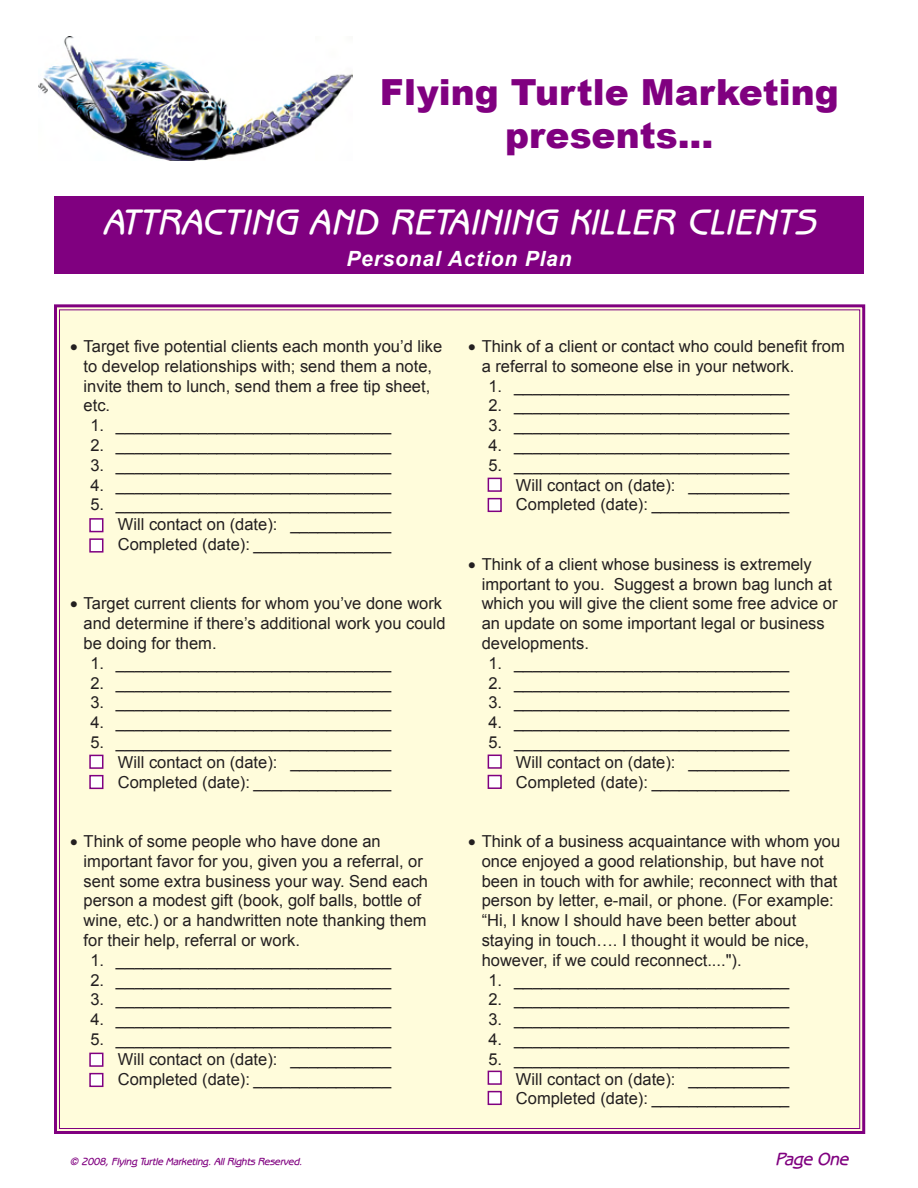
<style>
.page{position:relative;width:918px;height:1188px;background:#fff}
.page>*{position:absolute;margin:0;border:0;box-sizing:border-box;transform-origin:0 0}
.t1{font:italic 700 36px "Beagle";letter-spacing:.04em;color:#fff}
.t2{font:900 36px/43.2px "Arial";color:#800080;text-align:center}
.t3{font:italic 700 21px "Arial";letter-spacing:.04em;color:#fff}
.t4{font:italic 700 18px "Beagle";color:#800080}
.t5{font:16.5px/19.8px "Arial";color:#231f20}
.t6{font:italic 700 10.5px "Beagle";color:#800080}
</style>
<div class="page">
<div style="left:54px;top:196px;width:810px;height:78px;background:#800080"></div>
<div style="left:54px;top:304px;width:812px;height:830px;background:#fffcdb"></div>
<img style="left:38px;top:36px;width:314px;height:125px">
<div style="left:89px;top:518px;width:14px;height:14px;background:#fff;border:2px solid #800080"></div>
<div style="left:89px;top:538px;width:14px;height:15px;background:#fff;border:2px solid #800080"></div>
<div style="left:89px;top:1053px;width:14px;height:14px;background:#fff;border:2px solid #800080"></div>
<div style="left:89px;top:1073px;width:14px;height:14px;background:#fff;border:2px solid #800080"></div>
<div style="left:488px;top:478px;width:14px;height:14px;background:#fff;border:2px solid #800080"></div>
<div style="left:488px;top:498px;width:14px;height:14px;background:#fff;border:2px solid #800080"></div>
<div style="left:488px;top:1071px;width:14px;height:14px;background:#fff;border:2px solid #800080"></div>
<div style="left:488px;top:1091px;width:14px;height:14px;background:#fff;border:2px solid #800080"></div>
<div style="left:89px;top:755px;width:14px;height:14px;background:#fff;border:2px solid #800080"></div>
<div style="left:89px;top:775px;width:14px;height:14px;background:#fff;border:2px solid #800080"></div>
<div style="left:488px;top:755px;width:14px;height:14px;background:#fff;border:2px solid #800080"></div>
<div style="left:488px;top:775px;width:14px;height:14px;background:#fff;border:2px solid #800080"></div>
<h1 class="t2" style="left:380px;top:69px;width:461px">Flying Turtle Marketing presents...</h1>
<h1 class="t1" style="left:103px;top:197px;width:713px">ATTRACTING AND RETAINING KILLER CLIENTS</h1>
<p class="t3" style="left:346px;top:245px;width:227px">Personal Action Plan</p>
<p class="t5" style="left:84px;top:336px;width:360px;text-indent:-13px">• Target five potential clients each month you’d like to develop relationships with; send them a note, invite them to lunch, send them a free tip sheet, etc.</p>
<p class="t5" style="left:90px;top:416px;width:302px">1. ______________________________</p>
<p class="t5" style="left:90px;top:435px;width:302px">2. ______________________________</p>
<p class="t5" style="left:90px;top:455px;width:302px">3. ______________________________</p>
<p class="t5" style="left:90px;top:475px;width:302px">4. ______________________________</p>
<p class="t5" style="left:118px;top:495px;width:275px;text-align:justify;text-indent:-28px">5. ______________________________ Will contact on (date): ___________ Completed (date): _______________</p>
<p class="t5" style="left:84px;top:594px;width:363px;text-indent:-13px">• Target current clients for whom you’ve done work and determine if there’s additional work you could be doing for them.</p>
<p class="t5" style="left:90px;top:653px;width:302px">1. ______________________________</p>
<p class="t5" style="left:90px;top:673px;width:302px">2. ______________________________</p>
<p class="t5" style="left:90px;top:693px;width:302px">3. ______________________________</p>
<p class="t5" style="left:90px;top:713px;width:302px">4. ______________________________</p>
<p class="t5" style="left:118px;top:732px;width:275px;text-align:justify;text-indent:-28px">5. ______________________________ Will contact on (date): ___________ Completed (date): _______________</p>
<p class="t5" style="left:84px;top:831px;width:346px;text-indent:-13px">• Think of some people who have done an important favor for you, given you a referral, or sent some extra business your way. Send each person a modest gift (book, golf balls, bottle of wine, etc.) or a handwritten note thanking them for their help, referral or work.</p>
<p class="t5" style="left:90px;top:950px;width:302px">1. ______________________________</p>
<p class="t5" style="left:90px;top:970px;width:302px">2. ______________________________</p>
<p class="t5" style="left:90px;top:990px;width:302px">3. ______________________________</p>
<p class="t5" style="left:90px;top:1010px;width:302px">4. ______________________________</p>
<p class="t5" style="left:118px;top:1029px;width:275px;text-align:justify;text-indent:-28px">5. ______________________________ Will contact on (date): ___________ Completed (date): _______________</p>
<p class="t5" style="left:482px;top:336px;width:365px;text-indent:-13px">• Think of a client or contact who could benefit from a referral to someone else in your network.</p>
<p class="t5" style="left:488px;top:376px;width:302px">1. ______________________________</p>
<p class="t5" style="left:488px;top:396px;width:302px">2. ______________________________</p>
<p class="t5" style="left:488px;top:416px;width:302px">3. ______________________________</p>
<p class="t5" style="left:488px;top:435px;width:302px">4. ______________________________</p>
<p class="t5" style="left:516px;top:455px;width:275px;text-align:justify;text-indent:-28px">5. ______________________________ Will contact on (date): ___________ Completed (date): _______________</p>
<p class="t5" style="left:482px;top:554px;width:357px;text-indent:-13px">• Think of a client whose business is extremely important to you. Suggest a brown bag lunch at which you will give the client some free advice or an update on some important legal or business developments.</p>
<p class="t5" style="left:488px;top:653px;width:302px">1. ______________________________</p>
<p class="t5" style="left:488px;top:673px;width:302px">2. ______________________________</p>
<p class="t5" style="left:488px;top:693px;width:302px">3. ______________________________</p>
<p class="t5" style="left:488px;top:713px;width:302px">4. ______________________________</p>
<p class="t5" style="left:516px;top:732px;width:275px;text-align:justify;text-indent:-28px">5. ______________________________ Will contact on (date): ___________ Completed (date): _______________</p>
<p class="t5" style="left:482px;top:831px;width:360px;text-indent:-13px">• Think of a business acquaintance with whom you once enjoyed a good relationship, but have not been in touch with for awhile; reconnect with that person by letter, e-mail, or phone. (For example: “Hi, I know I should have been better about staying in touch…. I thought it would be nice, however, if we could reconnect....").</p>
<p class="t5" style="left:488px;top:970px;width:302px">1. ______________________________</p>
<p class="t5" style="left:488px;top:990px;width:302px">2. ______________________________</p>
<p class="t5" style="left:488px;top:1010px;width:302px">3. ______________________________</p>
<p class="t5" style="left:488px;top:1029px;width:302px">4. ______________________________</p>
<p class="t5" style="left:516px;top:1049px;width:275px;text-align:justify;text-indent:-28px">5. ______________________________ Will contact on (date): ___________ Completed (date): _______________</p>
<p class="t6" style="left:70px;top:1154px;width:234px">© 2008, Flying Turtle Marketing. All Rights Reserved.</p>
<p class="t4" style="left:776px;top:1146px;width:74px">Page One</p>
</div>
